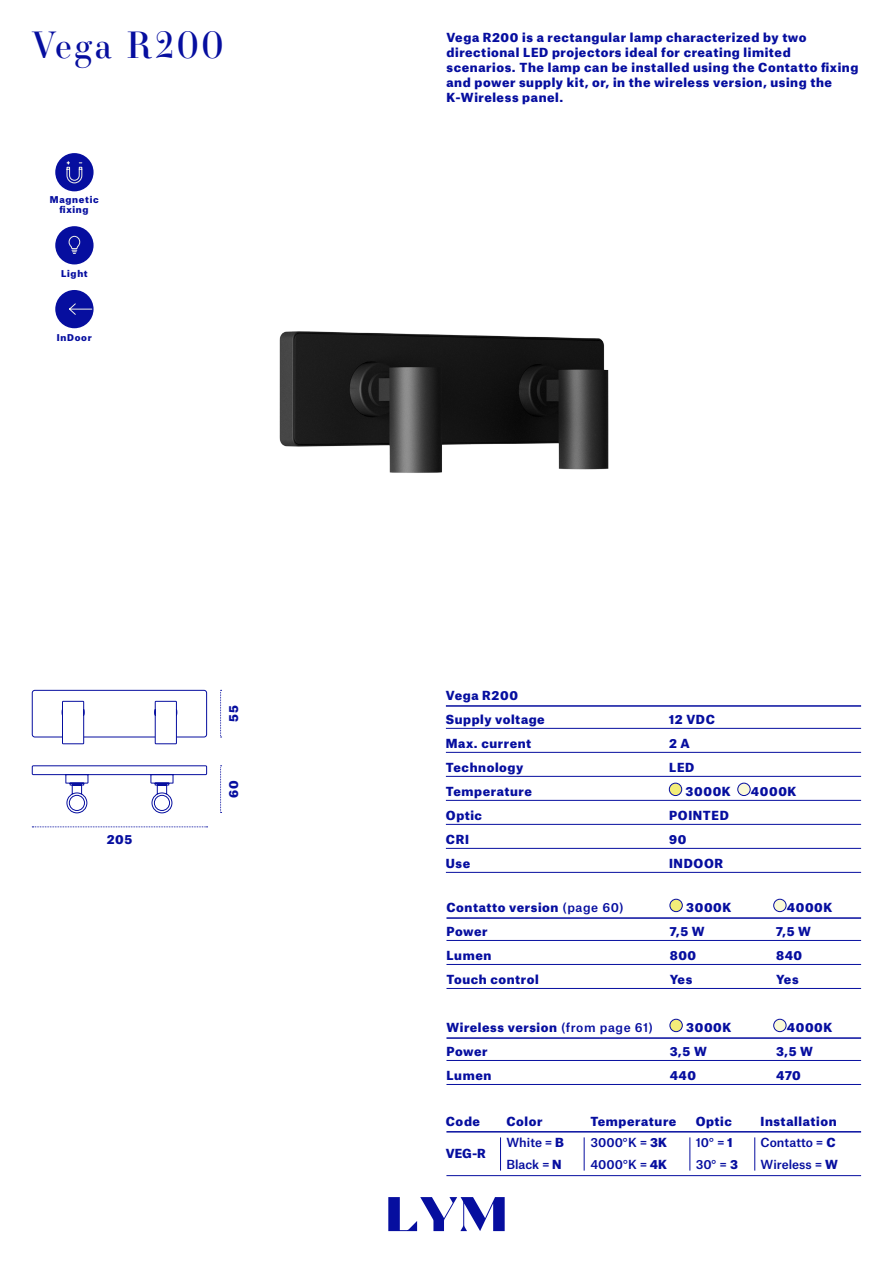
<style>
.page{position:relative;width:893px;height:1263px;background:#fff}
.page>*{position:absolute;margin:0;border:0;box-sizing:border-box;transform-origin:0 0}
.t1{font:36px "Essonnes Display";letter-spacing:.07em;color:#060e9f}
.t2{font:900 12px/15px "Atlas Grotesk";letter-spacing:.05em;color:#060e9f}
.t3{font:500 12px "Atlas Grotesk";color:#060e9f}
.t4{font:900 9px/10.5px "Atlas Grotesk";letter-spacing:.075em;color:#060e9f;text-align:center}
.s1{font-weight:500}
.s2{font-weight:900}
</style>
<div class="page">
<svg style="left:220px;top:690px;width:2px;height:48px"></svg>
<div style="left:32px;top:690px;width:175px;height:47px;border:1px solid #060e9f;border-radius:3px"></div>
<svg style="left:61px;top:700px;width:24px;height:44px"></svg>
<svg style="left:154px;top:700px;width:24px;height:44px"></svg>
<svg style="left:32px;top:826px;width:176px;height:1px"></svg>
<svg style="left:220px;top:765px;width:2px;height:48px"></svg>
<svg style="left:32px;top:765px;width:175px;height:49px"></svg>
<div style="left:55px;top:226px;width:39px;height:38px;background:#060e9f;border-radius:50%"></div>
<svg style="left:68px;top:235px;width:13px;height:19px"></svg>
<div style="left:55px;top:290px;width:39px;height:38px;background:#060e9f;border-radius:50%"></div>
<svg style="left:69px;top:303px;width:24px;height:13px"></svg>
<div style="left:55px;top:153px;width:39px;height:38px;background:#060e9f;border-radius:50%"></div>
<svg style="left:66px;top:161px;width:17px;height:23px"></svg>
<img style="left:279px;top:331px;width:330px;height:142px">
<hr style="left:446px;top:917px;width:415px;height:2px;background:#060e9f">
<hr style="left:446px;top:940px;width:415px;height:1px;background:#060e9f">
<hr style="left:446px;top:964px;width:415px;height:1px;background:#060e9f">
<hr style="left:446px;top:988px;width:415px;height:1px;background:#060e9f">
<hr style="left:446px;top:1037px;width:415px;height:2px;background:#060e9f">
<hr style="left:446px;top:1060px;width:415px;height:1px;background:#060e9f">
<hr style="left:446px;top:1084px;width:415px;height:1px;background:#060e9f">
<div style="left:670px;top:899px;width:12px;height:13px;background:#f3ed79;border-radius:50%"></div>
<div style="left:670px;top:899px;width:12px;height:13px;border:1px solid #060e9f;border-radius:50%"></div>
<div style="left:774px;top:899px;width:12px;height:13px;background:#faf9d7;border-radius:50%"></div>
<div style="left:773px;top:899px;width:13px;height:13px;border:1px solid #060e9f;border-radius:50%"></div>
<div style="left:670px;top:1019px;width:12px;height:13px;background:#f3ed79;border-radius:50%"></div>
<div style="left:670px;top:1019px;width:12px;height:13px;border:1px solid #060e9f;border-radius:50%"></div>
<div style="left:774px;top:1019px;width:12px;height:13px;background:#faf9d7;border-radius:50%"></div>
<div style="left:773px;top:1019px;width:13px;height:13px;border:1px solid #060e9f;border-radius:50%"></div>
<hr style="left:446px;top:1131px;width:415px;height:1px;background:#060e9f">
<hr style="left:446px;top:1175px;width:415px;height:1px;background:#060e9f">
<hr style="left:500px;top:1137px;width:1px;height:33px;background:#060e9f">
<hr style="left:584px;top:1137px;width:1px;height:33px;background:#060e9f">
<hr style="left:690px;top:1137px;width:1px;height:33px;background:#060e9f">
<hr style="left:754px;top:1137px;width:1px;height:33px;background:#060e9f">
<hr style="left:446px;top:705px;width:415px;height:2px;background:#060e9f">
<hr style="left:446px;top:728px;width:415px;height:1px;background:#060e9f">
<hr style="left:446px;top:752px;width:415px;height:1px;background:#060e9f">
<hr style="left:446px;top:776px;width:415px;height:1px;background:#060e9f">
<hr style="left:446px;top:800px;width:415px;height:1px;background:#060e9f">
<hr style="left:446px;top:824px;width:415px;height:1px;background:#060e9f">
<hr style="left:446px;top:848px;width:415px;height:1px;background:#060e9f">
<hr style="left:446px;top:872px;width:415px;height:1px;background:#060e9f">
<div style="left:669px;top:783px;width:13px;height:12px;background:#f3ed79;border-radius:50%"></div>
<div style="left:669px;top:783px;width:13px;height:13px;border:1px solid #060e9f;border-radius:50%"></div>
<div style="left:738px;top:783px;width:12px;height:12px;background:#faf9d7;border-radius:50%"></div>
<div style="left:738px;top:783px;width:12px;height:13px;border:1px solid #060e9f;border-radius:50%"></div>
<svg style="left:388px;top:1197px;width:117px;height:34px"></svg>
<h1 class="t1" style="left:32px;top:20px;width:193px">Vega R200</h1>
<p class="t2" style="left:446px;top:28px;width:413px">Vega R200 is a rectangular lamp characterized by two directional LED projectors ideal for creating limited scenarios. The lamp can be installed using the Contatto fixing and power supply kit, or, in the wireless version, using the K-Wireless panel.</p>
<p class="t4" style="left:50px;top:193px;width:50px">Magnetic fixing</p>
<p class="t4" style="left:61px;top:268px;width:28px">Light</p>
<p class="t4" style="left:57px;top:331px;width:36px">InDoor</p>
<p class="t2" style="left:107px;top:831px;width:27px">205</p>
<p class="t2" style="left:225px;top:722px;width:18px;rotate:-90deg">55</p>
<p class="t2" style="left:225px;top:798px;width:19px;rotate:-90deg">60</p>
<p class="t2" style="left:446px;top:682px;width:100px;line-height:24px">Vega R200<br>Supply voltage</p>
<p class="t2" style="left:669px;top:710px;width:47px">12 VDC</p>
<p class="t2" style="left:446px;top:734px;width:87px">Max. current</p>
<p class="t2" style="left:669px;top:734px;width:22px">2 A</p>
<p class="t2" style="left:446px;top:758px;width:79px">Technology</p>
<p class="t2" style="left:669px;top:758px;width:27px">LED</p>
<p class="t2" style="left:446px;top:782px;width:88px">Temperature</p>
<p class="t2" style="left:686px;top:782px;width:47px">3000K</p>
<p class="t2" style="left:751px;top:782px;width:47px">4000K</p>
<p class="t2" style="left:446px;top:806px;width:38px">Optic</p>
<p class="t2" style="left:669px;top:806px;width:61px">POINTED</p>
<p class="t2" style="left:446px;top:830px;width:25px">CRI</p>
<p class="t2" style="left:669px;top:830px;width:19px">90</p>
<p class="t2" style="left:446px;top:854px;width:26px">Use</p>
<p class="t2" style="left:669px;top:854px;width:56px">INDOOR</p>
<p class="t2" style="left:446px;top:898px;width:179px">Contatto version <span class="s1">(page 60)</span></p>
<p class="t2" style="left:686px;top:898px;width:47px">3000K</p>
<p class="t2" style="left:787px;top:898px;width:47px">4000K</p>
<p class="t2" style="left:446px;top:922px;width:42px">Power</p>
<p class="t2" style="left:670px;top:922px;width:37px">7,5 W</p>
<p class="t2" style="left:776px;top:922px;width:37px">7,5 W</p>
<p class="t2" style="left:446px;top:946px;width:46px">Lumen</p>
<p class="t2" style="left:670px;top:946px;width:28px">800</p>
<p class="t2" style="left:776px;top:946px;width:28px">840</p>
<p class="t2" style="left:446px;top:970px;width:94px">Touch control</p>
<p class="t2" style="left:670px;top:970px;width:24px">Yes</p>
<p class="t2" style="left:776px;top:970px;width:24px">Yes</p>
<p class="t2" style="left:446px;top:1018px;width:208px">Wireless version <span class="s1">(from page 61)</span></p>
<p class="t2" style="left:686px;top:1018px;width:47px">3000K</p>
<p class="t2" style="left:787px;top:1018px;width:47px">4000K</p>
<p class="t2" style="left:446px;top:1042px;width:42px">Power</p>
<p class="t2" style="left:670px;top:1042px;width:39px">3,5 W</p>
<p class="t2" style="left:776px;top:1042px;width:39px">3,5 W</p>
<p class="t2" style="left:446px;top:1066px;width:46px">Lumen</p>
<p class="t2" style="left:670px;top:1066px;width:28px">440</p>
<p class="t2" style="left:776px;top:1066px;width:26px">470</p>
<p class="t2" style="left:446px;top:1112px;width:36px">Code</p>
<p class="t2" style="left:506px;top:1112px;width:37px">Color</p>
<p class="t2" style="left:590px;top:1112px;width:88px">Temperature</p>
<p class="t2" style="left:696px;top:1112px;width:38px">Optic</p>
<p class="t2" style="left:760px;top:1112px;width:78px">Installation</p>
<p class="t2" style="left:446px;top:1145px;width:42px">VEG-R</p>
<p class="t3" style="left:506px;top:1133px;width:59px">White = <span class="s2">B</span></p>
<p class="t3" style="left:590px;top:1133px;width:78px">3000°K = <span class="s2">3K</span></p>
<p class="t3" style="left:696px;top:1133px;width:39px">10° = <span class="s2">1</span></p>
<p class="t3" style="left:761px;top:1133px;width:77px">Contatto = <span class="s2">C</span></p>
<p class="t3" style="left:506px;top:1155px;width:57px">Black = <span class="s2">N</span></p>
<p class="t3" style="left:590px;top:1155px;width:78px">4000°K = <span class="s2">4K</span></p>
<p class="t3" style="left:696px;top:1155px;width:44px">30° = <span class="s2">3</span></p>
<p class="t3" style="left:761px;top:1155px;width:79px">Wireless = <span class="s2">W</span></p>
</div>
